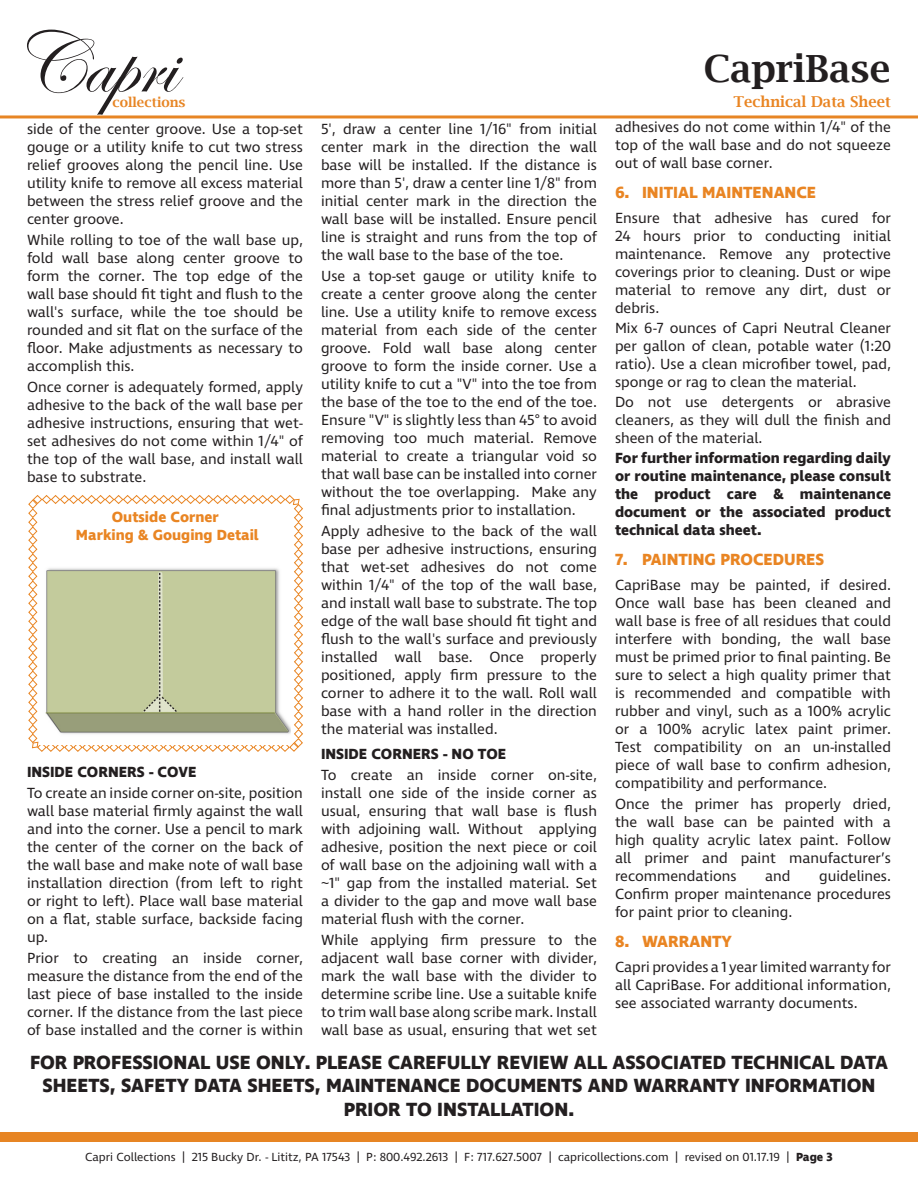
<style>
.page{position:relative;width:918px;height:1188px;background:#fff}
.page>*{position:absolute;margin:0;border:0;box-sizing:border-box;transform-origin:0 0}
.t1{font:88.5px "Edwardian Script ITC";color:#231f20}
.t2{font:600 37.5px "Lucida Bright";color:#231f20}
.t3{font:700 19.5px/23.4px "Ingra";color:#231f20;text-align:center}
.t4{font:700 16.5px "Ingra";color:#e98523}
.t5{font:15px/18px "Ingra";color:#231f20;text-align:justify}
.t6{font:700 15px/18px "Ingra";color:#231f20;text-align:justify}
.t7{font:700 15px "Ingra";color:#e98523}
.t8{font:600 15px "Lucida Bright";color:#e98523}
.t9{font:600 13.5px "Lucida Bright";color:#e78524}
.t10{font:12px "Ingra";color:#231f20}
.s1{font-weight:700}
</style>
<div class="page">
<hr style="left:0;top:115px;width:918px;height:3px;background:#e78524">
<div style="left:0;top:1132px;width:918px;height:10px;background:#e78524"></div>
<svg style="left:28px;top:495px;width:275px;height:257px"></svg>
<img style="left:39px;top:559px;width:252px;height:186px">
<h1 class="t1" style="left:11px;top:16px;width:165px">Capri</h1>
<p class="t9" style="left:112px;top:95px;width:75px">collections</p>
<p class="t5" style="left:27px;top:120px;width:278px">side of the center groove. Use a top-set gouge or a utility knife to cut two stress relief grooves along the pencil line. Use utility knife to remove all excess material between the stress relief groove and the center groove.</p>
<p class="t5" style="left:27px;top:232px;width:278px">While rolling to toe of the wall base up, fold wall base along center groove to form the corner. The top edge of the wall base should fit tight and flush to the wall's surface, while the toe should be rounded and sit flat on the surface of the floor. Make adjustments as necessary to accomplish this.</p>
<p class="t5" style="left:27px;top:379px;width:278px">Once corner is adequately formed, apply adhesive to the back of the wall base per adhesive instructions, ensuring that wet&shy;set adhesives do not come within 1/4" of the top of the wall base, and install wall base to substrate.</p>
<p class="t7" style="left:112px;top:507px;width:108px">Outside Corner</p>
<p class="t7" style="left:76px;top:525px;width:184px">Marking &amp; Gouging Detail</p>
<p class="t6" style="left:27px;top:763px;width:171px">INSIDE CORNERS - COVE</p>
<p class="t5" style="left:27px;top:785px;width:278px">To create an inside corner on-site, position wall base material firmly against the wall and into the corner. Use a pencil to mark the center of the corner on the back of the wall base and make note of wall base installation direction (from left to right or right to left). Place wall base material on a flat, stable surface, backside facing up.</p>
<p class="t5" style="left:27px;top:950px;width:278px">Prior to creating an inside corner, measure the distance from the end of the last piece of base installed to the inside corner. If the distance from the last piece of base installed and the corner is within</p>
<p class="t5" style="left:321px;top:120px;width:278px">5', draw a center line 1/16" from initial center mark in the direction the wall base will be installed. If the distance is more than 5', draw a center line 1/8" from initial center mark in the direction the wall base will be installed. Ensure pencil line is straight and runs from the top of the wall base to the base of the toe.</p>
<p class="t5" style="left:321px;top:268px;width:278px">Use a top-set gauge or utility knife to create a center groove along the center line. Use a utility knife to remove excess material from each side of the center groove. Fold wall base along center groove to form the inside corner. Use a utility knife to cut a "V" into the toe from the base of the toe to the end of the toe.<br>Ensure "V" is slightly less than 45° to avoid removing too much material. Remove material to create a triangular void so that wall base can be installed into corner without the toe overlapping. Make any final adjustments prior to installation.</p>
<p class="t5" style="left:321px;top:523px;width:278px">Apply adhesive to the back of the wall base per adhesive instructions, ensuring that wet-set adhesives do not come within 1/4" of the top of the wall base, and install wall base to substrate. The top edge of the wall base should fit tight and flush to the wall's surface and previously installed wall base. Once properly positioned, apply firm pressure to the corner to adhere it to the wall. Roll wall base with a hand roller in the direction the material was installed.</p>
<p class="t6" style="left:321px;top:745px;width:187px">INSIDE CORNERS - NO TOE</p>
<p class="t5" style="left:321px;top:767px;width:278px">To create an inside corner on-site, install one side of the inside corner as usual, ensuring that wall base is flush with adjoining wall. Without applying adhesive, position the next piece or coil of wall base on the adjoining wall with a ~1" gap from the installed material. Set a divider to the gap and move wall base material flush with the corner.</p>
<p class="t5" style="left:321px;top:932px;width:278px">While applying firm pressure to the adjacent wall base corner with divider, mark the wall base with the divider to determine scribe line. Use a suitable knife to trim wall base along scribe mark. Install wall base as usual, ensuring that wet set</p>
<h2 class="t2" style="left:704px;top:47px;width:189px">CapriBase</h2>
<p class="t8" style="left:733px;top:93px;width:159px">Technical Data Sheet</p>
<p class="t5" style="left:615px;top:119px;width:278px">adhesives do not come within 1/4" of the top of the wall base and do not squeeze out of wall base corner.</p>
<p class="t4" style="left:615px;top:182px;width:203px">6. INITIAL MAINTENANCE</p>
<p class="t5" style="left:615px;top:209px;width:278px">Ensure that adhesive has cured for 24 hours prior to conducting initial maintenance. Remove any protective coverings prior to cleaning. Dust or wipe material to remove any dirt, dust or debris.</p>
<p class="t5" style="left:615px;top:320px;width:278px">Mix 6-7 ounces of Capri Neutral Cleaner per gallon of clean, potable water (1:20 ratio). Use a clean microfiber towel, pad, sponge or rag to clean the material.</p>
<p class="t5" style="left:615px;top:394px;width:278px">Do not use detergents or abrasive cleaners, as they will dull the finish and sheen of the material.</p>
<p class="t6" style="left:615px;top:450px;width:278px">For further information regarding daily or routine maintenance, please consult the product care &amp; maintenance document or the associated product technical data sheet.</p>
<p class="t4" style="left:615px;top:549px;width:211px">7. PAINTING PROCEDURES</p>
<p class="t5" style="left:615px;top:576px;width:278px">CapriBase may be painted, if desired.<br>Once wall base has been cleaned and wall base is free of all residues that could interfere with bonding, the wall base must be primed prior to final painting. Be sure to select a high quality primer that is recommended and compatible with rubber and vinyl, such as a 100% acrylic or a 100% acrylic latex paint primer.<br>Test compatibility on an un-installed piece of wall base to confirm adhesion, compatibility and performance.</p>
<p class="t5" style="left:615px;top:796px;width:278px">Once the primer has properly dried, the wall base can be painted with a high quality acrylic latex paint. Follow all primer and paint manufacturer’s recommendations</p>
<p class="t5" style="left:615px;top:868px;width:278px;text-indent:204px">guidelines.<br>Confirm proper maintenance procedures for paint prior to cleaning.</p>
<p class="t4" style="left:615px;top:931px;width:119px">8. WARRANTY</p>
<p class="t5" style="left:615px;top:958px;width:278px">Capri provides a 1 year limited warranty for all CapriBase. For additional information, see associated warranty documents.</p>
<p class="t5" style="left:765px;top:868px;width:27px">and</p>
<p class="t3" style="left:30px;top:1051px;width:859px">FOR PROFESSIONAL USE ONLY. PLEASE CAREFULLY REVIEW ALL ASSOCIATED TECHNICAL DATA<br>SHEETS, SAFETY DATA SHEETS, MAINTENANCE DOCUMENTS AND WARRANTY INFORMATION<br>PRIOR TO INSTALLATION.</p>
<p class="t10" style="left:85px;top:1149px;width:749px">Capri Collections | 215 Bucky Dr. - Lititz, PA 17543 | P: 800.492.2613 | F: 717.627.5007 | capricollections.com | revised on 01.17.19 | <span class="s1">Page 3</span></p>
</div>
